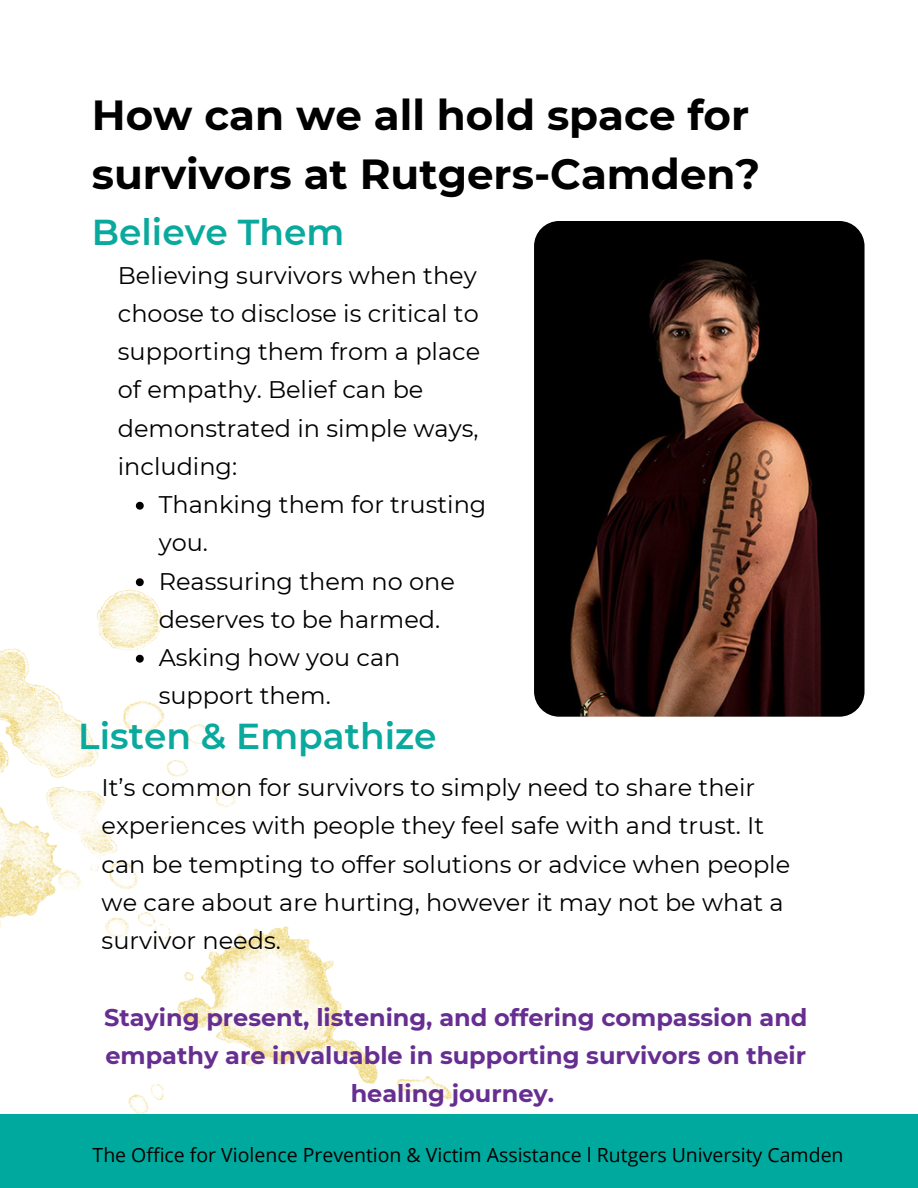
<style>
.page{position:relative;width:918px;height:1188px;background:#fff}
.page>*{position:absolute;margin:0;border:0;box-sizing:border-box;transform-origin:0 0}
.t1{font:700 42px/58.5px "Montserrat";color:#000}
.t2{font:600 36px "Montserrat";color:#0aa99d}
.t3{font:24px/38.2px "Montserrat";color:#000}
.t4{font:700 24px/38.2px "Montserrat";color:#672e92;text-align:center}
.t5{font:19.5px "Open Sans";color:#000}
</style>
<div class="page">
<img style="left:0;top:581px;width:453px;height:533px">
<div style="left:0;top:1114px;width:918px;height:74px;background:#00a99d"></div>
<img style="left:534px;top:221px;width:331px;height:496px;border-radius:25px">
<svg style="left:136px;top:502px;width:8px;height:8px"></svg>
<svg style="left:136px;top:578px;width:8px;height:8px"></svg>
<svg style="left:136px;top:655px;width:8px;height:8px"></svg>
<h1 class="t1" style="left:92px;top:86px;width:670px">How can we all hold space for survivors at Rutgers-Camden?</h1>
<h2 class="t2" style="left:92px;top:211px;width:254px">Believe Them</h2>
<p class="t3" style="left:118px;top:256px;width:364px">Believing survivors when they choose to disclose is critical to supporting them from a place of empathy. Belief can be demonstrated in simple ways, including:</p>
<p class="t3" style="left:159px;top:485px;width:329px">Thanking them for trusting you.<br>Reassuring them no one deserves to be harmed.<br>Asking how you can support them.</p>
<h2 class="t2" style="left:78px;top:715px;width:360px">Listen &amp; Empathize</h2>
<p class="t3" style="left:102px;top:768px;width:690px">It’s common for survivors to simply need to share their experiences with people they feel safe with and trust. It can be tempting to offer solutions or advice when people we care about are hurting, however it may not be what a survivor needs.</p>
<p class="t4" style="left:104px;top:998px;width:705px">Staying present, listening, and offering compassion and empathy are invaluable in supporting survivors on their healing journey.</p>
<p class="t5" style="left:93px;top:1141px;width:753px">The Office for Violence Prevention &amp; Victim Assistance l Rutgers University Camden</p>
</div>
